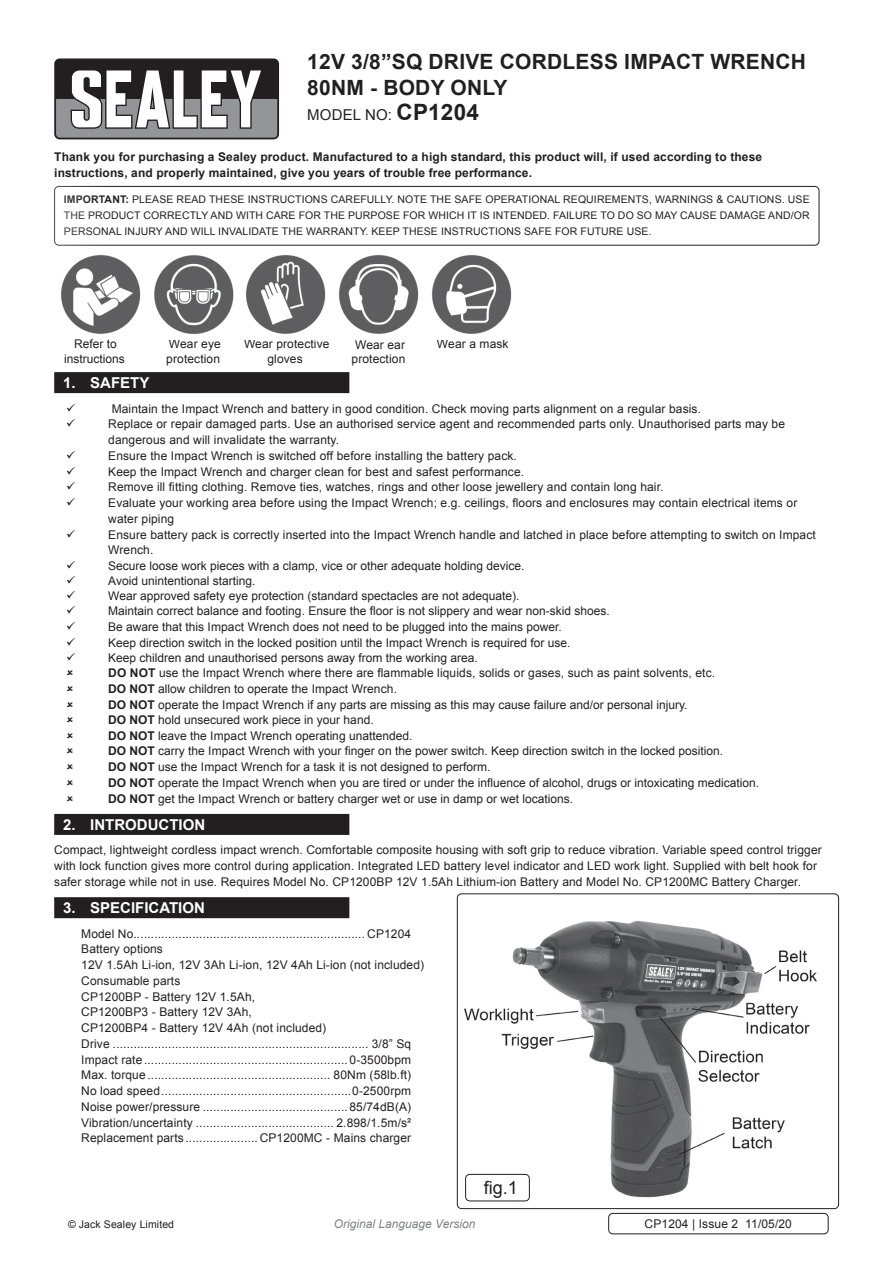
<style>
.page{position:relative;width:893px;height:1263px;background:#fff}
.page>*{position:absolute;margin:0;border:0;box-sizing:border-box;transform-origin:0 0}
.Product_Description{font:700 21px/25.2px "Arial";letter-spacing:.01em;color:#231f20}
.t1{font:18px "Arial";color:#231f20}
.t2{font:700 15px "Arial";color:#fff}
.Instructions_Model_N{font:15px "Arial";letter-spacing:.01em;color:#231f20}
.Body{font:12px/15.8px "Arial";letter-spacing:.01em;color:#231f20}
.Specifications__Tabb{font:12px "Arial";letter-spacing:.01em;color:#231f20}
.Body-2{font:700 12px/15.8px "Arial";letter-spacing:.01em;color:#231f20}
.t3{font:italic 12px "Arial";color:#808285}
.Body__Footer{font:12px "Arial";letter-spacing:.01em;color:#231f20}
.Body__Justified__7pt{font:10.5px/15.8px "Arial";letter-spacing:.01em;color:#231f20;text-align:justify}
.s1{font-weight:700;font-size:22.5px}
.s2{font-weight:700}
</style>
<div class="page">
<div style="left:54px;top:58px;width:225px;height:81px;background:#231f20;border-radius:5px"></div>
<svg style="left:56px;top:70px;width:221px;height:68px"></svg>
<div style="left:54px;top:186px;width:765px;height:60px;border:1px solid #231f20;border-radius:4px"></div>
<div style="left:54px;top:372px;width:295px;height:21px;background:#231f20"></div>
<div style="left:54px;top:814px;width:295px;height:21px;background:#231f20"></div>
<div style="left:54px;top:897px;width:295px;height:21px;background:#231f20"></div>
<div style="left:608px;top:1213px;width:220px;height:21px;border:1px solid #231f20;border-radius:4px"></div>
<img style="left:61px;top:255px;width:80px;height:79px">
<img style="left:154px;top:255px;width:80px;height:79px">
<img style="left:246px;top:255px;width:80px;height:79px">
<img style="left:339px;top:255px;width:80px;height:79px">
<img style="left:432px;top:255px;width:80px;height:79px">
<img style="left:457px;top:895px;width:382px;height:313px">
<div style="left:457px;top:893px;width:382px;height:316px;border:1px solid #231f20;border-radius:4px"></div>
<div style="left:465px;top:1174px;width:65px;height:27px;border:1px solid #231f20;border-radius:4px"></div>
<p class="Product_Description" style="left:307px;top:50px;width:500px">12V 3/8”SQ DRIVE CORDLESS IMPACT WRENCH<br>80NM - BODY ONLY</p>
<p class="Instructions_Model_N" style="left:307px;top:105px;width:173px">MODEL NO: <span class="s1">CP1204</span></p>
<p class="Body-2" style="left:54px;top:149px;width:709px">Thank you for purchasing a Sealey product. Manufactured to a high standard, this product will, if used according to these instructions, and properly maintained, give you years of trouble free performance.</p>
<p class="Body__Justified__7pt" style="left:64px;top:192px;width:747px"><span class="s2">IMPORTANT:</span> PLEASE READ THESE INSTRUCTIONS CAREFULLY. NOTE THE SAFE OPERATIONAL REQUIREMENTS, WARNINGS &amp; CAUTIONS. USE THE PRODUCT CORRECTLY AND WITH CARE FOR THE PURPOSE FOR WHICH IT IS INTENDED. FAILURE TO DO SO MAY CAUSE DAMAGE AND/OR PERSONAL INJURY AND WILL INVALIDATE THE WARRANTY. KEEP THESE INSTRUCTIONS SAFE FOR FUTURE USE.</p>
<p class="Body" style="left:74px;top:336px;width:44px">Refer to</p>
<p class="Body" style="left:64px;top:351px;width:62px">instructions</p>
<p class="Body" style="left:169px;top:336px;width:53px">Wear eye</p>
<p class="Body" style="left:166px;top:351px;width:55px">protection</p>
<p class="Body" style="left:244px;top:336px;width:87px">Wear protective</p>
<p class="Body" style="left:267px;top:351px;width:37px">gloves</p>
<p class="Body" style="left:355px;top:337px;width:51px">Wear ear</p>
<p class="Body" style="left:352px;top:351px;width:55px">protection</p>
<p class="Body" style="left:437px;top:336px;width:73px">Wear a mask</p>
<p class="t2" style="left:63px;top:373px;width:88px">1. SAFETY</p>
<p class="Body" style="left:112px;top:401px;width:591px">Maintain the Impact Wrench and battery in good condition. Check moving parts alignment on a regular basis.</p>
<p class="Body" style="left:108px;top:416px;width:678px">Replace or repair damaged parts. Use an authorised service agent and recommended parts only. Unauthorised parts may be dangerous and will invalidate the warranty.</p>
<p class="Body" style="left:108px;top:448px;width:410px">Ensure the Impact Wrench is switched off before installing the battery pack.</p>
<p class="Body" style="left:108px;top:464px;width:417px">Keep the Impact Wrench and charger clean for best and safest performance.</p>
<p class="Body" style="left:108px;top:479px;width:557px">Remove ill fitting clothing. Remove ties, watches, rings and other loose jewellery and contain long hair.</p>
<p class="Body" style="left:108px;top:495px;width:691px">Evaluate your working area before using the Impact Wrench; e.g. ceilings, floors and enclosures may contain electrical items or water piping</p>
<p class="Body" style="left:108px;top:527px;width:709px">Ensure battery pack is correctly inserted into the Impact Wrench handle and latched in place before attempting to switch on Impact<br>Wrench.</p>
<p class="Body" style="left:108px;top:558px;width:418px">Secure loose work pieces with a clamp, vice or other adequate holding device.</p>
<p class="Body" style="left:108px;top:573px;width:149px">Avoid unintentional starting.</p>
<p class="Body" style="left:108px;top:588px;width:413px">Wear approved safety eye protection (standard spectacles are not adequate).</p>
<p class="Body" style="left:108px;top:603px;width:503px">Maintain correct balance and footing. Ensure the floor is not slippery and wear non-skid shoes.</p>
<p class="Body" style="left:108px;top:619px;width:455px">Be aware that this Impact Wrench does not need to be plugged into the mains power.</p>
<p class="Body" style="left:108px;top:635px;width:464px">Keep direction switch in the locked position until the Impact Wrench is required for use.</p>
<p class="Body" style="left:108px;top:650px;width:371px">Keep children and unauthorised persons away from the working area.</p>
<p class="Body" style="left:108px;top:665px;width:608px"><span class="s2">DO NOT</span> use the Impact Wrench where there are flammable liquids, solids or gases, such as paint solvents, etc.</p>
<p class="Body" style="left:108px;top:681px;width:290px"><span class="s2">DO NOT</span> allow children to operate the Impact Wrench.</p>
<p class="Body" style="left:108px;top:697px;width:581px"><span class="s2">DO NOT</span> operate the Impact Wrench if any parts are missing as this may cause failure and/or personal injury.</p>
<p class="Body" style="left:108px;top:712px;width:267px"><span class="s2">DO NOT</span> hold unsecured work piece in your hand.</p>
<p class="Body" style="left:108px;top:728px;width:306px"><span class="s2">DO NOT</span> leave the Impact Wrench operating unattended.</p>
<p class="Body" style="left:108px;top:743px;width:616px"><span class="s2">DO NOT</span> carry the Impact Wrench with your finger on the power switch. Keep direction switch in the locked position.</p>
<p class="Body" style="left:108px;top:759px;width:384px"><span class="s2">DO NOT</span> use the Impact Wrench for a task it is not designed to perform.</p>
<p class="Body" style="left:108px;top:775px;width:652px"><span class="s2">DO NOT</span> operate the Impact Wrench when you are tired or under the influence of alcohol, drugs or intoxicating medication.</p>
<p class="Body" style="left:108px;top:791px;width:466px"><span class="s2">DO NOT</span> get the Impact Wrench or battery charger wet or use in damp or wet locations.</p>
<p class="t2" style="left:63px;top:814px;width:143px">2. INTRODUCTION</p>
<p class="Body" style="left:54px;top:842px;width:769px">Compact, lightweight cordless impact wrench. Comfortable composite housing with soft grip to reduce vibration. Variable speed control trigger with lock function gives more control during application. Integrated LED battery level indicator and LED work light. Supplied with belt hook for safer storage while not in use. Requires Model No. CP1200BP 12V 1.5Ah Lithium-ion Battery and Model No. CP1200MC Battery Charger.</p>
<p class="t2" style="left:63px;top:898px;width:143px">3. SPECIFICATION</p>
<p class="Specifications__Tabb" style="left:81px;top:926px;width:331px">Model No................................................................... CP1204</p>
<p class="Specifications__Tabb" style="left:81px;top:941px;width:83px">Battery options</p>
<p class="Specifications__Tabb" style="left:81px;top:957px;width:344px">12V 1.5Ah Li-ion, 12V 3Ah Li-ion, 12V 4Ah Li-ion (not included)</p>
<p class="Specifications__Tabb" style="left:81px;top:973px;width:101px">Consumable parts</p>
<p class="Specifications__Tabb" style="left:81px;top:989px;width:175px">CP1200BP - Battery 12V 1.5Ah,</p>
<p class="Specifications__Tabb" style="left:81px;top:1004px;width:172px">CP1200BP3 - Battery 12V 3Ah,</p>
<p class="Specifications__Tabb" style="left:81px;top:1020px;width:247px">CP1200BP4 - Battery 12V 4Ah (not included)</p>
<p class="Specifications__Tabb" style="left:81px;top:1036px;width:331px">Drive .......................................................................... 3/8” Sq</p>
<p class="Specifications__Tabb" style="left:81px;top:1052px;width:331px">Impact rate........................................................... 0-3500bpm</p>
<p class="Specifications__Tabb" style="left:81px;top:1067px;width:331px">Max. torque ..................................................... 80Nm (58lb.ft)</p>
<p class="Specifications__Tabb" style="left:81px;top:1083px;width:331px">No load speed.......................................................0-2500rpm</p>
<p class="Specifications__Tabb" style="left:81px;top:1099px;width:331px">Noise power/pressure ..........................................85/74dB(A)</p>
<p class="Specifications__Tabb" style="left:81px;top:1115px;width:331px">Vibration/uncertainty ........................................ 2.898/1.5m/s²</p>
<p class="Specifications__Tabb" style="left:81px;top:1130px;width:331px">Replacement parts ..................... CP1200MC - Mains charger</p>
<p class="t1" style="left:484px;top:1176px;width:36px">fig.1</p>
<p class="Body__Justified__7pt" style="left:68px;top:1217px;width:108px">© Jack Sealey Limited</p>
<p class="t3" style="left:334px;top:1216px;width:143px">Original Language Version</p>
<p class="Body__Footer" style="left:645px;top:1216px;width:149px">CP1204 | Issue 2 11/05/20</p>
</div>
